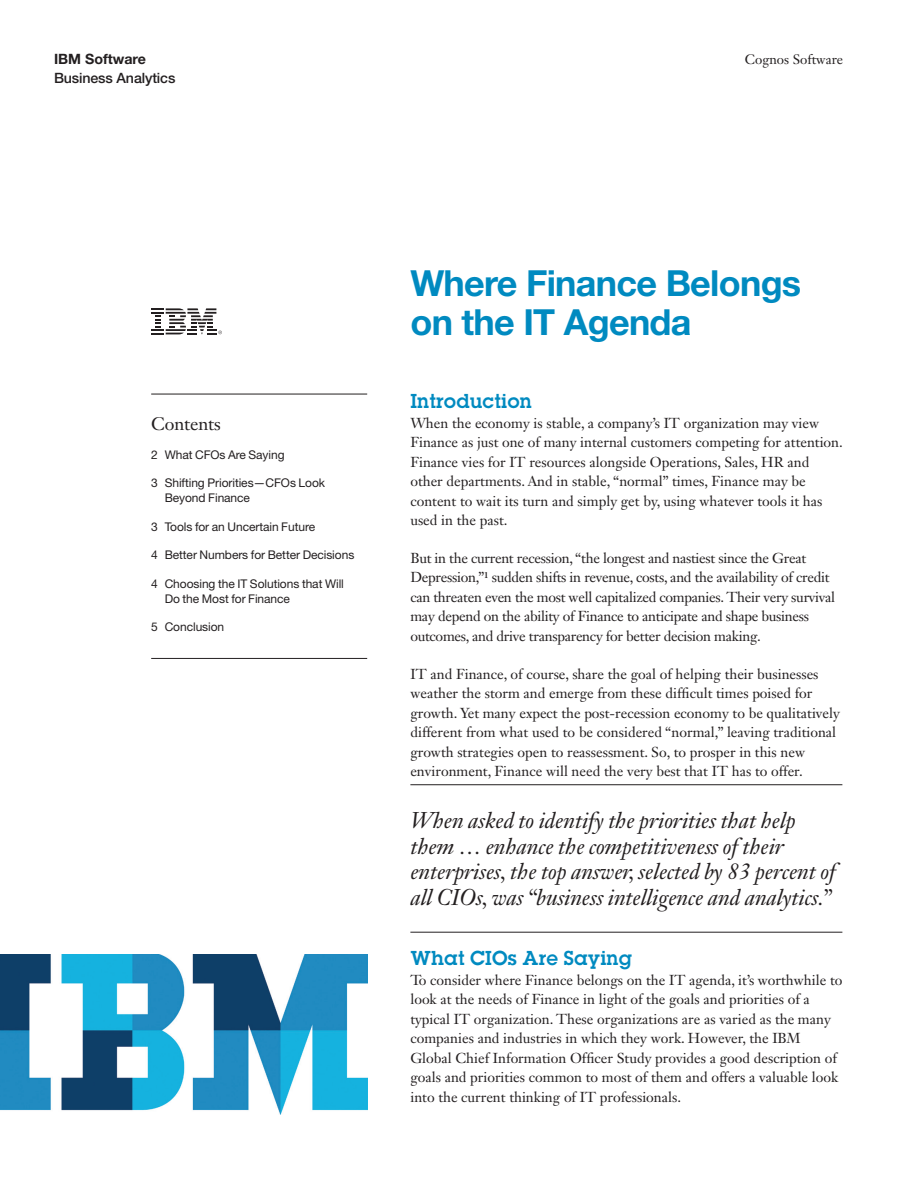
<style>
.page{position:relative;width:918px;height:1188px;background:#fff}
.page>*{position:absolute;margin:0;border:0;box-sizing:border-box;transform-origin:0 0}
._1A_title__color{font:700 36px/39px "Helvetica Neue LT Std";letter-spacing:-.02em;color:#008ac0}
._2G_body_quote{font:italic 22.5px/25.5px "Janson Text LT Std";letter-spacing:-.005em;color:#231f20}
._2A_head__color{font:18px "Lubalin Demi";color:#008ac0}
._3A_highlight_head{font:18px "Janson Text LT Std";letter-spacing:-.005em;color:#231f20}
._2C_body{font:14.25px/19.5px "Janson Text LT Std";color:#231f20}
._2C_body-2{font:14.25px/19.5px "Janson Text LT Std";letter-spacing:-.02em;color:#231f20}
._0A_collateral_type{font:500 14.25px "Helvetica Neue LT Std";letter-spacing:-.01em;color:#231f20}
._0A_business_unit{font:700 14.25px "Helvetica Neue LT Std";color:#231f20}
._0B_industry_area{font:13.5px "Janson Text LT Std";color:#231f20}
.TOC_list{font:12px/15px "Helvetica Neue LT Std";letter-spacing:-.005em;color:#231f20}
.TOC_list_last_with_r{font:12px "Helvetica Neue LT Std";letter-spacing:-.005em;color:#231f20}
</style>
<div class="page">
<hr style="left:410px;top:784px;width:432px;height:1px;background:#231f20">
<hr style="left:410px;top:932px;width:432px;height:1px;background:#231f20">
<hr style="left:151px;top:394px;width:216px;height:1px;background:#231f20">
<hr style="left:151px;top:658px;width:216px;height:1px;background:#231f20">
<img style="left:0;top:954px;width:367px;height:160px">
<svg style="left:151px;top:308px;width:71px;height:26px"></svg>
<p class="_0A_business_unit" style="left:54px;top:50px;width:94px">IBM Software</p>
<p class="_0B_industry_area" style="left:745px;top:51px;width:100px">Cognos Software</p>
<p class="_0A_collateral_type" style="left:54px;top:70px;width:123px">Business Analytics</p>
<p class="_3A_highlight_head" style="left:151px;top:412px;width:71px">Contents</p>
<p class="TOC_list" style="left:151px;top:447px;width:135px">2 What CFOs Are Saying</p>
<p class="TOC_list" style="left:165px;top:475px;width:162px;text-indent:-14px">3 Shifting Priorities—CFOs Look<br>Beyond Finance</p>
<p class="TOC_list" style="left:151px;top:519px;width:165px">3 Tools for an Uncertain Future</p>
<p class="TOC_list" style="left:151px;top:547px;width:205px">4 Better Numbers for Better Decisions</p>
<p class="TOC_list" style="left:165px;top:576px;width:181px;text-indent:-14px">4 Choosing the IT Solutions that Will<br>Do the Most for Finance</p>
<p class="TOC_list_last_with_r" style="left:151px;top:620px;width:75px">5 Conclusion</p>
<p class="_1A_title__color" style="left:410px;top:263px;width:392px">Where Finance Belongs on the IT Agenda</p>
<p class="_2A_head__color" style="left:410px;top:388px;width:123px">Introduction</p>
<p class="_2C_body" style="left:410px;top:413px;width:434px">When the economy is stable, a company’s IT organization may view Finance as just one of many internal customers competing for attention.<br>Finance vies for IT resources alongside Operations, Sales, HR and other departments. And in stable, “normal” times, Finance may be content to wait its turn and simply get by, using whatever tools it has used in the past.</p>
<p class="_2C_body-2" style="left:410px;top:548px;width:426px">But in the current recession, “the longest and nastiest since the Great Depression,”¹ sudden shifts in revenue, costs, and the availability of credit can threaten even the most well capitalized companies. Their very survival may depend on the ability of Finance to anticipate and shape business outcomes, and drive transparency for better decision making.</p>
<p class="_2C_body" style="left:410px;top:664px;width:431px">IT and Finance, of course, share the goal of helping their businesses weather the storm and emerge from these difficult times poised for growth. Yet many expect the post-recession economy to be qualitatively different from what used to be considered “normal,” leaving traditional growth strategies open to reassessment. So, to prosper in this new environment, Finance will need the very best that IT has to offer.</p>
<p class="_2G_body_quote" style="left:410px;top:808px;width:427px">When asked to identify the priorities that help them … enhance the competitiveness of their enterprises, the top answer, selected by 83 percent of all CIOs, was “business intelligence and analytics.”</p>
<p class="_2A_head__color" style="left:410px;top:945px;width:223px">What CIOs Are Saying</p>
<p class="_2C_body" style="left:410px;top:970px;width:434px">To consider where Finance belongs on the IT agenda, it’s worthwhile to look at the needs of Finance in light of the goals and priorities of a typical IT organization. These organizations are as varied as the many companies and industries in which they work. However, the IBM Global Chief Information Officer Study provides a good description of goals and priorities common to most of them and offers a valuable look into the current thinking of IT professionals.</p>
</div>
